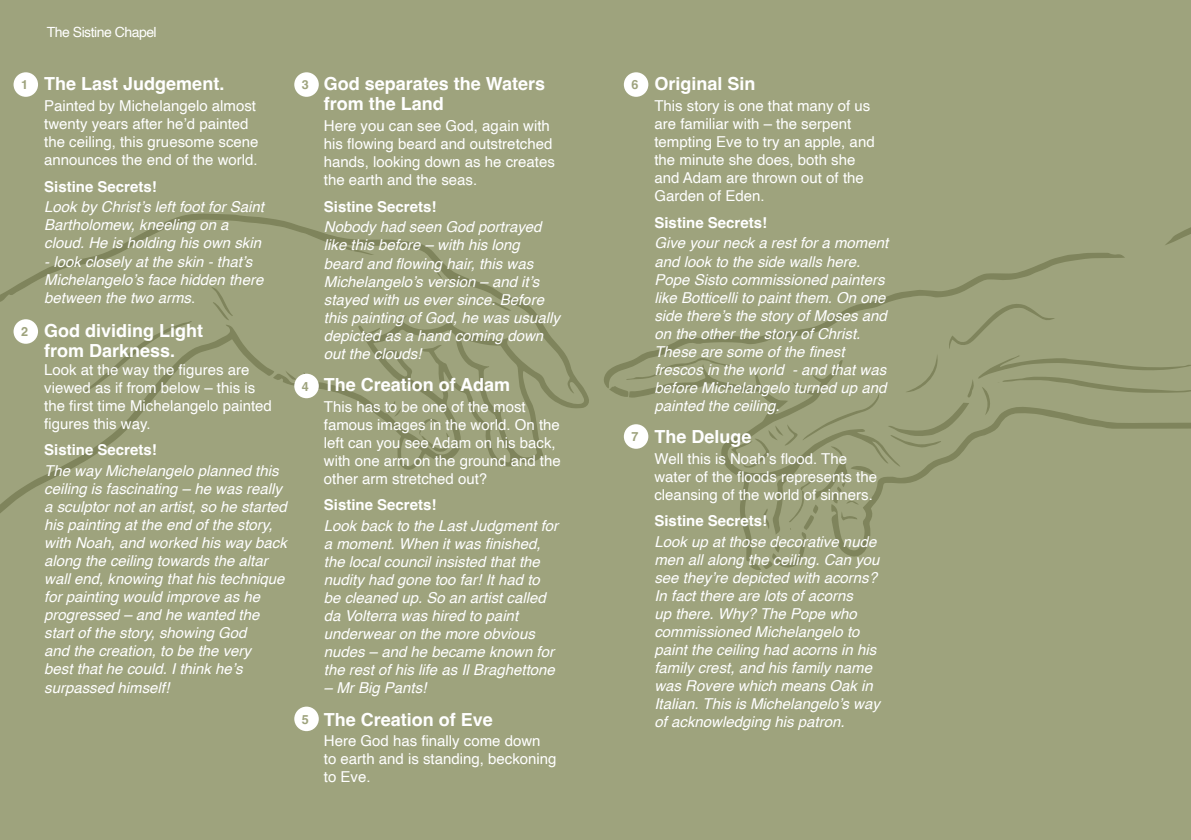
<style>
.page{position:relative;width:1191px;height:840px;background:#fff}
.page>*{position:absolute;margin:0;border:0;box-sizing:border-box;transform-origin:0 0}
.t1{font:700 18px/20px "Helvetica";color:#fff}
.t2{font:italic 15px/18px "Helvetica";color:#fff}
.t3{font:15px/18px "Helvetica";color:#fff}
.t4{font:700 15px "Helvetica";color:#fff}
.t5{font:14px "Helvetica";letter-spacing:-.035em;color:#fff}
.t6{font:700 12.6px "Helvetica";color:#9ea37d}
.s1{font-style:normal}
</style>
<div class="page">
<div style="left:0;top:0;width:1191px;height:839px;background:#9ea37d"></div>
<svg style="left:0;top:469px;width:71px;height:44px"></svg>
<svg style="left:1165px;top:227px;width:26px;height:18px"></svg>
<svg style="left:0;top:213px;width:589px;height:256px"></svg>
<svg style="left:629px;top:388px;width:251px;height:182px"></svg>
<svg style="left:604px;top:253px;width:521px;height:135px"></svg>
<svg style="left:879px;top:405px;width:86px;height:152px"></svg>
<svg style="left:83px;top:320px;width:109px;height:72px"></svg>
<svg style="left:626px;top:357px;width:107px;height:22px"></svg>
<svg style="left:609px;top:386px;width:20px;height:11px"></svg>
<svg style="left:419px;top:417px;width:31px;height:35px"></svg>
<svg style="left:211px;top:287px;width:22px;height:33px"></svg>
<svg style="left:492px;top:301px;width:19px;height:9px"></svg>
<svg style="left:285px;top:370px;width:11px;height:9px"></svg>
<svg style="left:433px;top:268px;width:9px;height:11px"></svg>
<svg style="left:387px;top:400px;width:14px;height:16px"></svg>
<svg style="left:731px;top:392px;width:148px;height:177px"></svg>
<svg style="left:888px;top:303px;width:303px;height:145px"></svg>
<div style="left:14px;top:72px;width:24px;height:25px;background:#fff;border-radius:50%"></div>
<div style="left:294px;top:72px;width:25px;height:25px;background:#fff;border-radius:50%"></div>
<div style="left:624px;top:72px;width:24px;height:25px;background:#fff;border-radius:50%"></div>
<div style="left:294px;top:373px;width:25px;height:25px;background:#fff;border-radius:50%"></div>
<div style="left:624px;top:424px;width:24px;height:24px;background:#fff;border-radius:50%"></div>
<div style="left:294px;top:706px;width:25px;height:24px;background:#fff;border-radius:50%"></div>
<div style="left:14px;top:319px;width:24px;height:24px;background:#fff;border-radius:50%"></div>
<p class="t5" style="left:47px;top:21px;width:111px">The Sistine Chapel</p>
<p class="t1" style="left:44px;top:76px;width:182px">The Last Judgement.</p>
<p class="t3" style="left:44px;top:97px;width:216px">Painted by Michelangelo almost twenty years after he’d painted the ceiling, this gruesome scene announces the end of the world.</p>
<p class="t4" style="left:44px;top:177px;width:114px">Sistine Secrets!</p>
<p class="t2" style="left:44px;top:198px;width:221px">Look by Christ’s left foot for Saint<br>Bartholomew, kneeling on a cloud. He is holding his own skin</p>
<p class="t2" style="left:44px;top:252px;width:221px">- look closely at the skin - that’s<br>Michelangelo’s face hidden there between the two arms<span class="s1">.</span></p>
<p class="t1" style="left:44px;top:322px;width:160px">God dividing Light from Darkness.</p>
<p class="t3" style="left:44px;top:361px;width:229px">Look at the way the figures are viewed as if from below – this is the first time Michelangelo painted figures this way.</p>
<p class="t4" style="left:44px;top:440px;width:114px">Sistine Secrets!</p>
<p class="t2" style="left:44px;top:462px;width:244px">The way Michelangelo planned this ceiling is fascinating – he was really a sculptor not an artist, so he started his painting at the end of the story, with Noah, and worked his way back along the ceiling towards the altar wall end, knowing that his technique for painting would improve as he progressed – and he wanted the start of the story, showing God<br>and the creation, to be the very<br>best that he could. I think he’s surpassed himself!</p>
<p class="t1" style="left:324px;top:76px;width:223px">God separates the Waters from the Land</p>
<p class="t3" style="left:324px;top:117px;width:232px">Here you can see God, again with his flowing beard and outstretched hands, looking down as he creates the earth and the seas.</p>
<p class="t4" style="left:324px;top:197px;width:114px">Sistine Secrets!</p>
<p class="t2" style="left:324px;top:218px;width:237px">Nobody had seen God portrayed like this before – with his long beard and flowing hair, this was<br>Michelangelo’s version – and it’s stayed with us ever since. Before this painting of God, he was usually depicted as a hand coming down out the clouds!</p>
<p class="t1" style="left:324px;top:376px;width:188px">The Creation of Adam</p>
<p class="t3" style="left:324px;top:397px;width:238px">This has to be one of the most famous images in the world. On the left can you see Adam on his back, with one arm on the ground and the other arm stretched out?</p>
<p class="t4" style="left:324px;top:495px;width:114px">Sistine Secrets!</p>
<p class="t2" style="left:324px;top:517px;width:236px">Look back to the Last Judgment for a moment. When it was finished, the local council insisted that the nudity had gone too far! It had to be cleaned up. So an artist called da Volterra was hired to paint underwear on the more obvious nudes – and he became known for the rest of his life as Il Braghettone</p>
<p class="t2" style="left:324px;top:679px;width:104px">– Mr Big Pants!</p>
<p class="t1" style="left:324px;top:710px;width:171px">The Creation of Eve</p>
<p class="t3" style="left:324px;top:732px;width:234px">Here God has finally come down to earth and is standing, beckoning to Eve.</p>
<p class="t6" style="left:21px;top:77px;width:9px">1</p>
<p class="t6" style="left:302px;top:77px;width:9px">3</p>
<p class="t6" style="left:631px;top:77px;width:9px">6</p>
<p class="t6" style="left:21px;top:324px;width:9px">2</p>
<p class="t6" style="left:302px;top:378px;width:9px">4</p>
<p class="t6" style="left:631px;top:429px;width:9px">7</p>
<p class="t6" style="left:302px;top:711px;width:9px">5</p>
<p class="t1" style="left:654px;top:76px;width:103px">Original Sin</p>
<p class="t3" style="left:654px;top:97px;width:222px">This story is one that many of us are familiar with – the serpent tempting Eve to try an apple, and the minute she does, both she and Adam are thrown out of the<br>Garden of Eden.</p>
<p class="t4" style="left:654px;top:213px;width:114px">Sistine Secrets!</p>
<p class="t2" style="left:654px;top:234px;width:235px">Give your neck a rest for a moment and look to the side walls here.<br>Pope Sisto commissioned painters like Botticelli to paint them. On one side there’s the story of Moses and on the other the story of Christ.<br>These are some of the finest frescos in the world - and that was before Michelangelo turned up and painted the ceiling.</p>
<p class="t1" style="left:654px;top:428px;width:99px">The Deluge</p>
<p class="t3" style="left:654px;top:449px;width:224px">Well this is Noah’s flood. The water of the floods represents the cleansing of the world of sinners.</p>
<p class="t4" style="left:654px;top:511px;width:114px">Sistine Secrets!</p>
<p class="t2" style="left:654px;top:533px;width:227px">Look up at those decorative nude men all along the ceiling. Can you see they’re depicted with acorns?<br>In fact there are lots of acorns<br>up there. Why? The Pope who commissioned Michelangelo to paint the ceiling had acorns in his family crest, and his family name was Rovere which means Oak in<br>Italian. This is Michelangelo’s way of acknowledging his patron.</p>
</div>
